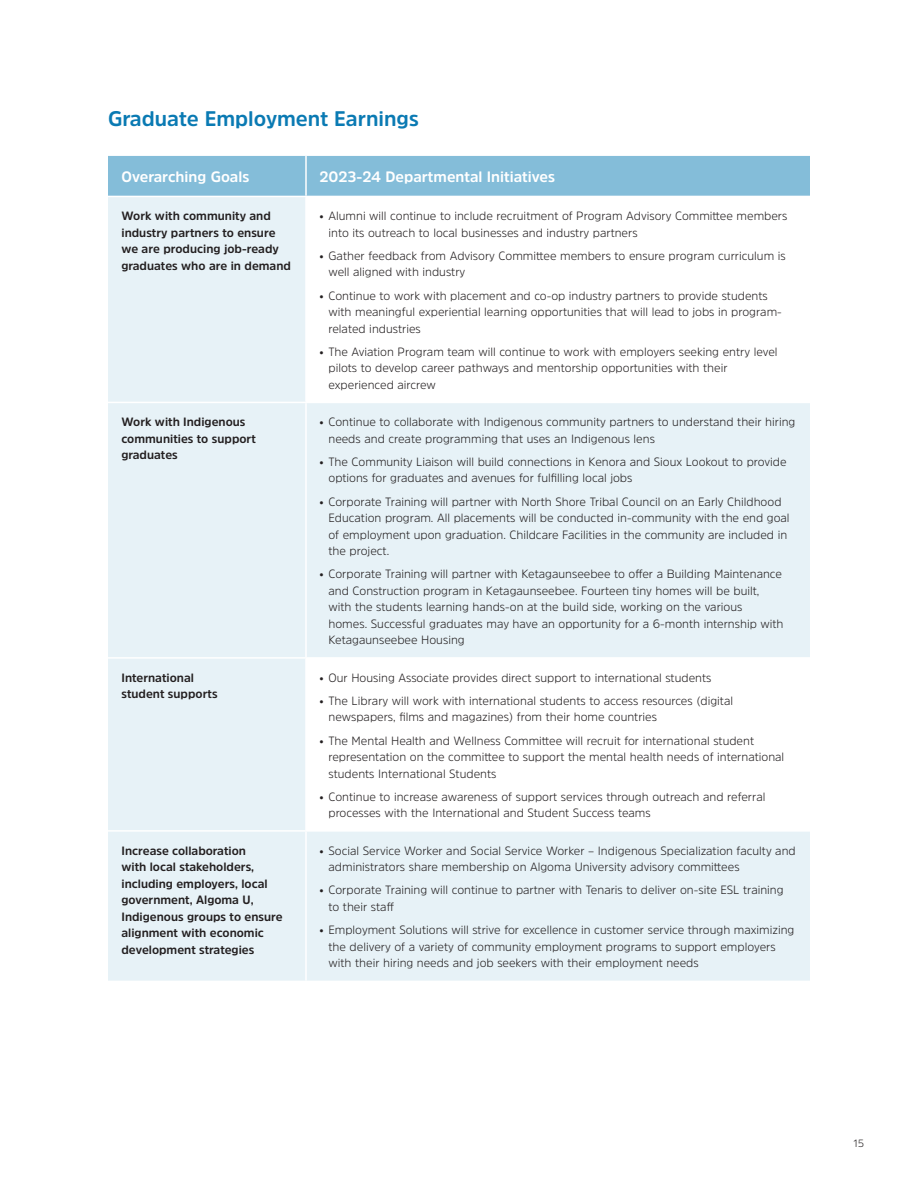
<style>
.page{position:relative;width:918px;height:1188px;background:#fff}
.page>*{position:absolute;margin:0;border:0;box-sizing:border-box;transform-origin:0 0}
.subhead_2_14{font:700 21px "Amsi Pro";color:#0a7ab3}
.TABLE_BODY_BOLD_rev{font:700 15px "Amsi Pro";color:#fff}
.TABLE_BODY_BULLET{font:300 12px/16.5px "Amsi Pro";color:#231f20}
.TABLE_BODY_BOLD{font:700 12px/16.5px "Amsi Pro";color:#231f20}
.t1{font:300 10.5px "Amsi Pro";color:#231f20}
</style>
<div class="page">
<div style="left:108px;top:156px;width:702px;height:40px;background:#84bdd9"></div>
<div style="left:108px;top:197px;width:197px;height:205px;background:#e7f2f7"></div>
<div style="left:108px;top:403px;width:702px;height:578px;background:#e7f2f7"></div>
<div style="left:306px;top:658px;width:504px;height:173px;background:#fff"></div>
<hr style="left:305px;top:156px;width:2px;height:40px;background:#fff">
<hr style="left:305px;top:403px;width:2px;height:254px;background:#fff">
<hr style="left:108px;top:657px;width:198px;height:2px;background:#fff">
<hr style="left:306px;top:657px;width:504px;height:2px;background:#fff">
<hr style="left:305px;top:659px;width:2px;height:171px;background:#fff">
<hr style="left:108px;top:830px;width:198px;height:2px;background:#fff">
<hr style="left:306px;top:830px;width:504px;height:2px;background:#fff">
<hr style="left:305px;top:832px;width:2px;height:149px;background:#fff">
<p class="subhead_2_14" style="left:108px;top:104px;width:312px">Graduate Employment Earnings</p>
<p class="TABLE_BODY_BOLD_rev" style="left:122px;top:167px;width:129px">Overarching Goals</p>
<p class="TABLE_BODY_BOLD_rev" style="left:320px;top:167px;width:237px">2023-24 Departmental Initiatives</p>
<p class="TABLE_BODY_BOLD" style="left:122px;top:207px;width:171px">Work with community and industry partners to ensure we are producing job-ready graduates who are in demand</p>
<p class="TABLE_BODY_BULLET" style="left:328px;top:207px;width:461px;text-indent:-9px">• Alumni will continue to include recruitment of Program Advisory Committee members into its outreach to local businesses and industry partners</p>
<p class="TABLE_BODY_BULLET" style="left:328px;top:247px;width:459px;text-indent:-9px">• Gather feedback from Advisory Committee members to ensure program curriculum is well aligned with industry</p>
<p class="TABLE_BODY_BULLET" style="left:328px;top:287px;width:455px;text-indent:-9px">• Continue to work with placement and co-op industry partners to provide students with meaningful experiential learning opportunities that will lead to jobs in program&shy;related industries</p>
<p class="TABLE_BODY_BULLET" style="left:328px;top:343px;width:451px;text-indent:-9px">• The Aviation Program team will continue to work with employers seeking entry level pilots to develop career pathways and mentorship opportunities with their experienced aircrew</p>
<p class="TABLE_BODY_BOLD" style="left:122px;top:413px;width:136px">Work with Indigenous communities to support graduates</p>
<p class="TABLE_BODY_BULLET" style="left:328px;top:413px;width:468px;text-indent:-9px">• Continue to collaborate with Indigenous community partners to understand their hiring needs and create programming that uses an Indigenous lens</p>
<p class="TABLE_BODY_BULLET" style="left:328px;top:453px;width:460px;text-indent:-9px">• The Community Liaison will build connections in Kenora and Sioux Lookout to provide options for graduates and avenues for fulfilling local jobs</p>
<p class="TABLE_BODY_BULLET" style="left:328px;top:493px;width:463px;text-indent:-9px">• Corporate Training will partner with North Shore Tribal Council on an Early Childhood Education program. All placements will be conducted in-community with the end goal of employment upon graduation. Childcare Facilities in the community are included in the project.</p>
<p class="TABLE_BODY_BULLET" style="left:328px;top:566px;width:457px;text-indent:-9px">• Corporate Training will partner with Ketagaunseebee to offer a Building Maintenance and Construction program in Ketagaunseebee. Fourteen tiny homes will be built, with the students learning hands-on at the build side, working on the various homes. Successful graduates may have an opportunity for a 6-month internship with Ketagaunseebee Housing</p>
<p class="TABLE_BODY_BOLD" style="left:122px;top:669px;width:98px">International student supports</p>
<p class="TABLE_BODY_BULLET" style="left:320px;top:669px;width:394px">• Our Housing Associate provides direct support to international students</p>
<p class="TABLE_BODY_BULLET" style="left:328px;top:692px;width:406px;text-indent:-9px">• The Library will work with international students to access resources (digital newspapers, films and magazines) from their home countries</p>
<p class="TABLE_BODY_BULLET" style="left:328px;top:732px;width:457px;text-indent:-9px">• The Mental Health and Wellness Committee will recruit for international student representation on the committee to support the mental health needs of international students International Students</p>
<p class="TABLE_BODY_BULLET" style="left:328px;top:788px;width:438px;text-indent:-9px">• Continue to increase awareness of support services through outreach and referral processes with the International and Student Success teams</p>
<p class="TABLE_BODY_BOLD" style="left:122px;top:842px;width:163px">Increase collaboration<br>with local stakeholders, including employers, local government, Algoma U,<br>Indigenous groups to ensure alignment with economic development strategies</p>
<p class="TABLE_BODY_BULLET" style="left:328px;top:842px;width:469px;text-indent:-9px">• Social Service Worker and Social Service Worker – Indigenous Specialization faculty and administrators share membership on Algoma University advisory committees</p>
<p class="TABLE_BODY_BULLET" style="left:328px;top:882px;width:457px;text-indent:-9px">• Corporate Training will continue to partner with Tenaris to deliver on-site ESL training to their staff</p>
<p class="TABLE_BODY_BULLET" style="left:328px;top:921px;width:467px;text-indent:-9px">• Employment Solutions will strive for excellence in customer service through maximizing the delivery of a variety of community employment programs to support employers with their hiring needs and job seekers with their employment needs</p>
<p class="t1" style="left:854px;top:1137px;width:12px">15</p>
</div>
